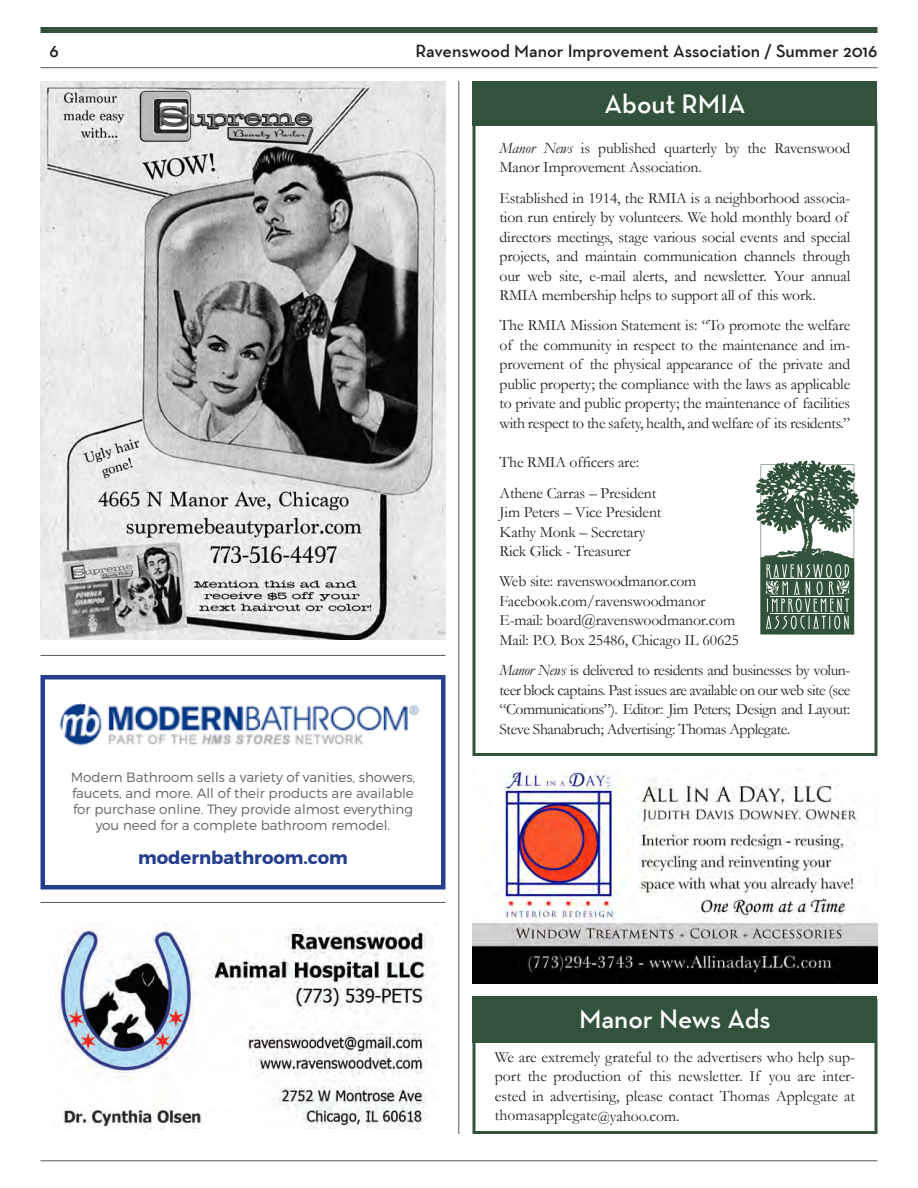
<style>
.page{position:relative;width:918px;height:1188px;background:#fff}
.page>*{position:absolute;margin:0;border:0;box-sizing:border-box;transform-origin:0 0}
.t1{font:600 27px "Neutra Text";color:#fff}
.t2{font:600 18px "Neutra Text";color:#231f20}
.t3{font:700 18px "Montserrat";color:#253f8e}
.t4{font:15.75px/19.5px "Garamond";letter-spacing:-.01em;color:#231f20;text-align:justify}
.t5{font:300 13.5px/16.2px "Montserrat";color:#636366;text-align:center}
.s1{font-style:italic}
.s2{font-size:13.5px}
</style>
<div class="page">
<div style="left:40px;top:27px;width:838px;height:6px;background:#32523c"></div>
<hr style="left:40px;top:1161px;width:838px;height:1px;background:#57585a">
<hr style="left:40px;top:67px;width:838px;height:1px;background:#57585a">
<hr style="left:40px;top:655px;width:406px;height:1px;background:#57585a">
<hr style="left:459px;top:81px;width:1px;height:1053px;background:#57585a">
<div style="left:472px;top:122px;width:406px;height:634px;border:3px solid #32523c"></div>
<div style="left:472px;top:81px;width:406px;height:45px;background:#32523c"></div>
<svg style="left:756px;top:460px;width:103px;height:174px"></svg>
<hr style="left:770px;top:579px;width:73px;height:1px;background:#fff">
<hr style="left:770px;top:596px;width:74px;height:1px;background:#fff">
<hr style="left:770px;top:614px;width:74px;height:1px;background:#fff">
<hr style="left:40px;top:902px;width:406px;height:1px;background:#57585a">
<img style="left:55px;top:924px;width:374px;height:204px">
<img style="left:472px;top:768px;width:406px;height:216px">
<img style="left:40px;top:81px;width:405px;height:559px">
<div style="left:472px;top:999px;width:406px;height:135px;border:3px solid #32523c"></div>
<div style="left:472px;top:996px;width:406px;height:46px;background:#32523c"></div>
<div style="left:40px;top:675px;width:406px;height:215px;border:4px solid #253f8e"></div>
<img style="left:59px;top:703px;width:361px;height:43px">
<p class="t2" style="left:49px;top:39px;width:11px">6</p>
<p class="t2" style="left:415px;top:39px;width:464px">Ravenswood Manor Improvement Association / Summer 2016</p>
<p class="t5" style="left:71px;top:769px;width:346px">Modern Bathroom sells a variety of vanities, showers, faucets, and more. All of their products are available for purchase online. They provide almost everything you need for a complete bathroom remodel.</p>
<p class="t3" style="left:138px;top:846px;width:211px">modernbathroom.com</p>
<p class="t1" style="left:604px;top:88px;width:143px">About RMIA</p>
<p class="t4" style="left:500px;top:138px;width:352px"><span class="s1">Manor News</span> is published quarterly by the Ravenswood<br>Manor Improvement Association.</p>
<p class="t4" style="left:500px;top:188px;width:353px;text-align:left">Established in 1914, the RMIA is a neighborhood associa&shy;tion run entirely by volunteers. We hold monthly board of directors meetings, stage various social events and special projects, and maintain communication channels through our web site, e-mail alerts, and newsletter. Your annual RMIA membership helps to support all of this work.</p>
<p class="t4" style="left:500px;top:316px;width:353px">The RMIA Mission Statement is: “To promote the welfare of the community in respect to the maintenance and im&shy;provement of the physical appearance of the private and public property; the compliance with the laws as applicable to private and public property; the maintenance of facilities with respect to the safety, health, and welfare of its residents.”</p>
<p class="t4" style="left:500px;top:452px;width:141px">The RMIA officers are:</p>
<p class="t4" style="left:500px;top:483px;width:158px">Athene Carras – President</p>
<p class="t4" style="left:500px;top:502px;width:164px">Jim Peters – Vice President</p>
<p class="t4" style="left:500px;top:522px;width:147px">Kathy Monk – Secretary</p>
<p class="t4" style="left:500px;top:541px;width:133px">Rick Glick - Treasurer</p>
<p class="t4" style="left:500px;top:572px;width:198px">Web site: ravenswoodmanor.com</p>
<p class="t4" style="left:500px;top:591px;width:208px">Facebook.com/ravenswoodmanor</p>
<p class="t4" style="left:500px;top:611px;width:237px">E-mail: board@ravenswoodmanor.com</p>
<p class="t4" style="left:500px;top:630px;width:241px">Mail: P.O. Box 25486, Chicago IL 60625</p>
<p class="t4" style="left:500px;top:660px;width:353px"><span class="s1">Manor News</span> is delivered to residents and businesses by volun&shy;teer block captains. Past issues are available on our web site (see “Communications”). Editor: Jim Peters; Design and Layout:<br>Steve Shanabruch; Advertising: Thomas Applegate.</p>
<p class="t1" style="left:579px;top:1003px;width:193px">Manor News Ads</p>
<p class="t4" style="left:495px;top:1047px;width:362px">We are extremely grateful to the advertisers who help sup&shy;port the production of this newsletter. If you are inter&shy;ested in advertising, please contact Thomas Applegate at thomasapplegate<span class="s2">@</span>yahoo.com.</p>
</div>
